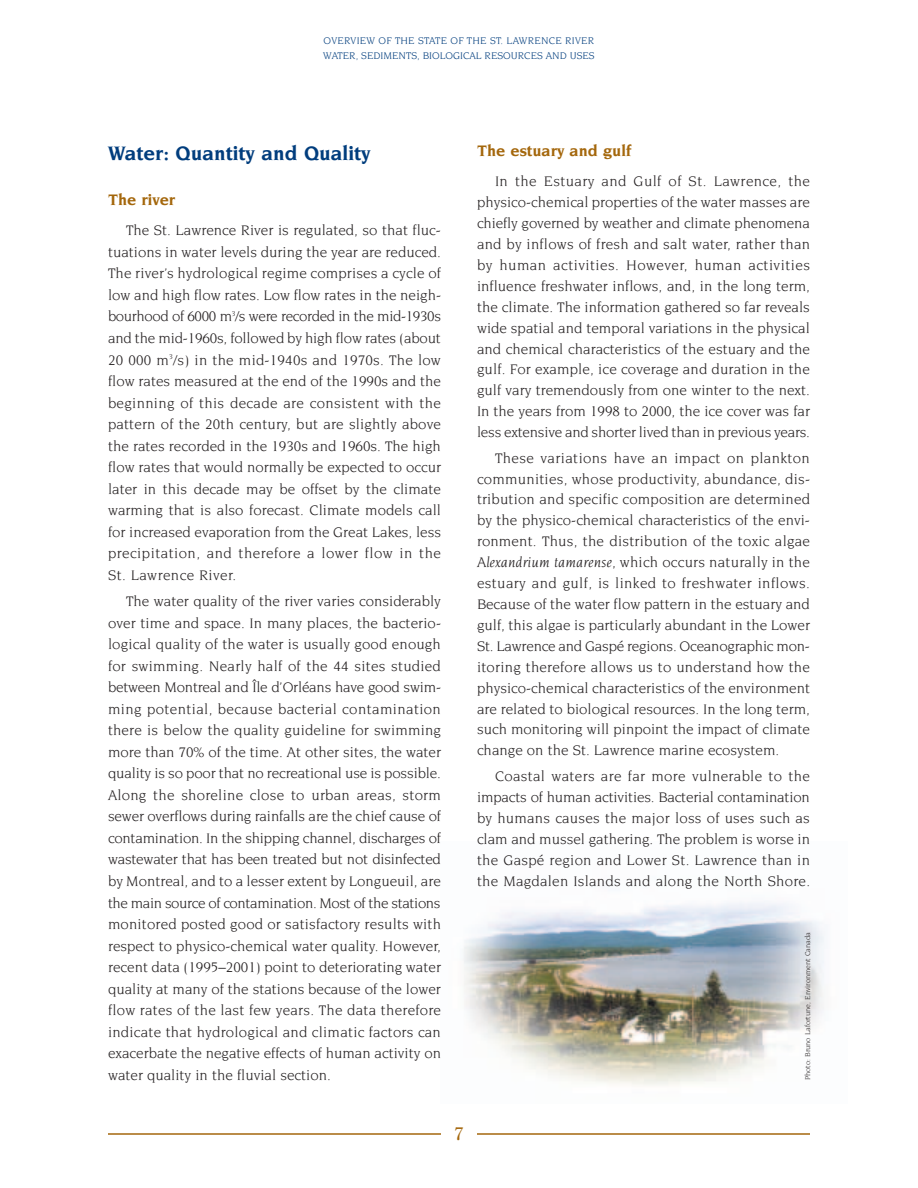
<style>
.page{position:relative;width:918px;height:1188px;background:#fff}
.page>*{position:absolute;margin:0;border:0;box-sizing:border-box;transform-origin:0 0}
.t1{font:700 21px "Novarese";color:#013d7d}
.t2{font:18px "Clearface";color:#a4670c}
.t3{font:700 16.5px "Novarese";color:#a4670c}
.t4{font:15px/21.6px "Novarese";color:#231f20;text-align:justify}
.t5{font:10.5px/15px "Novarese";color:#013d7d}
.t6{font:7.5px "Novarese";color:#231f20}
.s1{font-style:italic}
</style>
<div class="page">
<img style="left:463px;top:901px;width:362px;height:185px">
<hr style="left:108px;top:1133px;width:702px;height:2px;background:#a4670c">
<div style="left:441px;top:1118px;width:36px;height:32px;background:#fff"></div>
<p class="t5" style="left:323px;top:33px;width:273px">OVERVIEW OF THE STATE OF THE ST. LAWRENCE RIVER<br>WATER, SEDIMENTS, BIOLOGICAL RESOURCES AND USES</p>
<h1 class="t1" style="left:108px;top:144px;width:264px">Water: Quantity and Quality</h1>
<p class="t3" style="left:108px;top:193px;width:69px">The river</p>
<p class="t4" style="left:108px;top:220px;width:335px;text-indent:18px">The St. Lawrence River is regulated, so that fluc&shy;tuations in water levels during the year are reduced.<br>The river’s hydrological regime comprises a cycle of low and high flow rates. Low flow rates in the neigh&shy;bourhood of 6000 m<sup>3</sup>/s were recorded in the mid-1930s and the mid-1960s, followed by high flow rates (about 20 000 m<sup>3</sup>/s) in the mid-1940s and 1970s. The low flow rates measured at the end of the 1990s and the beginning of this decade are consistent with the pattern of the 20th century, but are slightly above the rates recorded in the 1930s and 1960s. The high flow rates that would normally be expected to occur later in this decade may be offset by the climate warming that is also forecast. Climate models call for increased evaporation from the Great Lakes, less precipitation, and therefore a lower flow in the St. Lawrence River.</p>
<p class="t4" style="left:108px;top:591px;width:335px;text-indent:18px">The water quality of the river varies considerably over time and space. In many places, the bacterio&shy;logical quality of the water is usually good enough for swimming. Nearly half of the 44 sites studied between Montreal and Île d’Orléans have good swim&shy;ming potential, because bacterial contamination there is below the quality guideline for swimming more than 70% of the time. At other sites, the water quality is so poor that no recreational use is possible.<br>Along the shoreline close to urban areas, storm sewer overflows during rainfalls are the chief cause of contamination. In the shipping channel, discharges of wastewater that has been treated but not disinfected by Montreal, and to a lesser extent by Longueuil, are the main source of contamination. Most of the stations monitored posted good or satisfactory results with respect to physico-chemical water quality. However, recent data (1995–2001) point to deteriorating water quality at many of the stations because of the lower flow rates of the last few years. The data therefore indicate that hydrological and climatic factors can exacerbate the negative effects of human activity on water quality in the fluvial section.</p>
<p class="t3" style="left:477px;top:144px;width:156px">The estuary and gulf</p>
<p class="t4" style="left:477px;top:172px;width:335px;line-height:20.9px;text-indent:18px">In the Estuary and Gulf of St. Lawrence, the physico-chemical properties of the water masses are chiefly governed by weather and climate phenomena and by inflows of fresh and salt water, rather than by human activities. However, human activities influence freshwater inflows, and, in the long term, the climate. The information gathered so far reveals wide spatial and temporal variations in the physical and chemical characteristics of the estuary and the gulf. For example, ice coverage and duration in the gulf vary tremendously from one winter to the next.<br>In the years from 1998 to 2000, the ice cover was far less extensive and shorter lived than in previous years.</p>
<p class="t4" style="left:477px;top:448px;width:335px;line-height:20.9px;text-indent:18px">These variations have an impact on plankton communities, whose productivity, abundance, dis&shy;tribution and specific composition are determined by the physico-chemical characteristics of the envi&shy;ronment. Thus, the distribution of the toxic algae <span class="s1">Alexandrium tamarense</span>, which occurs naturally in the estuary and gulf, is linked to freshwater inflows.<br>Because of the water flow pattern in the estuary and gulf, this algae is particularly abundant in the Lower St. Lawrence and Gaspé regions. Oceanographic mon&shy;itoring therefore allows us to understand how the physico-chemical characteristics of the environment are related to biological resources. In the long term, such monitoring will pinpoint the impact of climate change on the St. Lawrence marine ecosystem.</p>
<p class="t4" style="left:477px;top:766px;width:335px;line-height:21px;text-indent:18px">Coastal waters are far more vulnerable to the impacts of human activities. Bacterial contamination by humans causes the major loss of uses such as clam and mussel gathering. The problem is worse in the Gaspé region and Lower St. Lawrence than in the Magdalen Islands and along the North Shore.</p>
<p class="t6" style="left:805px;top:1080px;width:149px;rotate:-90deg">Photo: Bruno Lafortune, Environment Canada</p>
<p class="t2" style="left:454px;top:1127px;width:10px">7</p>
</div>
